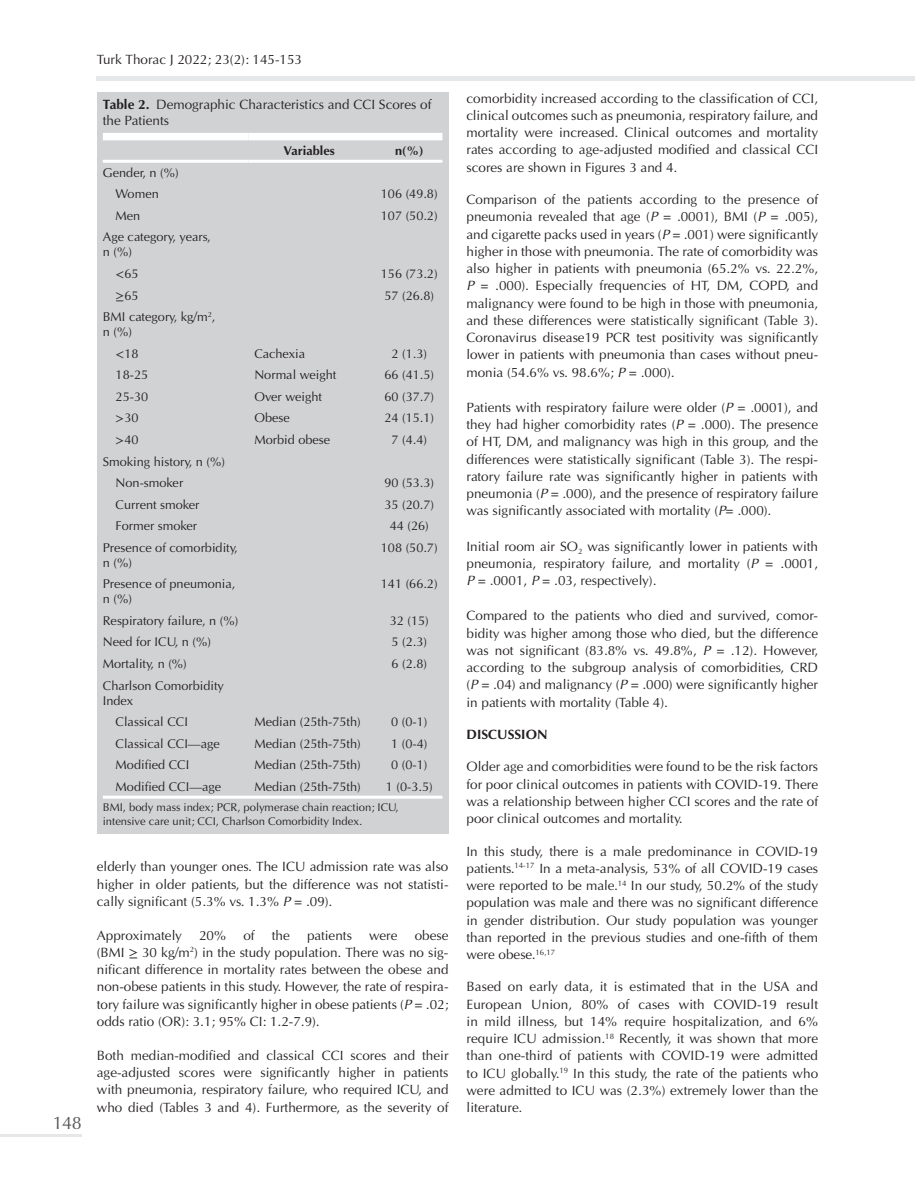
<style>
.page{position:relative;width:915px;height:1191px;background:#fff}
.page>*{position:absolute;margin:0;border:0;box-sizing:border-box;transform-origin:0 0}
.t1{font:18px "Optima Normal Tr";color:#57585a}
.t2{font:13.5px/17.2px "Optima Normal Tr";color:#231f20;text-align:justify}
.t3{font:13.5px "Optima Bold Tr";color:#231f20}
.t4{font:12.75px/15px "Optima Normal Tr";color:#231f20}
.t5{font:12.75px "Optima Bold Tr";color:#231f20}
.t6{font:11.25px/14.2px "Optima Normal Tr";color:#231f20}
.s1{font-family:"Optima Bold Tr"}
.s2{font-family:"STIX General"}
.s3{font-family:"Optima Italic Tr"}
</style>
<div class="page">
<hr style="left:97px;top:77px;width:817px;height:4px;background:#e6e7e9">
<hr style="left:0;top:1134px;width:82px;height:2px;background:#e6e7e9">
<div style="left:97px;top:92px;width:351px;height:742px;background:#d1d2d4"></div>
<hr style="left:103px;top:795px;width:339px;height:3px;background:#fff">
<div style="left:103px;top:133px;width:145px;height:7px;background:#fff"></div>
<hr style="left:103px;top:160px;width:145px;height:3px;background:#fff">
<div style="left:248px;top:133px;width:122px;height:7px;background:#fff"></div>
<hr style="left:248px;top:160px;width:122px;height:3px;background:#fff">
<div style="left:370px;top:133px;width:72px;height:7px;background:#fff"></div>
<hr style="left:370px;top:160px;width:72px;height:3px;background:#fff">
<h1 class="t1" style="left:53px;top:1112px;width:30px">148</h1>
<p class="t2" style="left:97px;top:51px;width:207px">Turk Thorac J 2022; 23(2): 145-153</p>
<p class="t2" style="left:103px;top:96px;width:330px;line-height:16.2px"><span class="s1">Table 2.</span> Demographic Characteristics and CCI Scores of the Patients</p>
<p class="t5" style="left:283px;top:143px;width:53px">Variables</p>
<p class="t5" style="left:395px;top:143px;width:30px">n(%)</p>
<p class="t4" style="left:103px;top:162px;width:77px;line-height:21.6px;text-align:center">Gender, n (%)<br>Women</p>
<p class="t4" style="left:381px;top:187px;width:58px">106 (49.8)</p>
<p class="t4" style="left:115px;top:208px;width:26px">Men</p>
<p class="t4" style="left:381px;top:208px;width:58px">107 (50.2)</p>
<p class="t4" style="left:103px;top:230px;width:109px">Age category, years, n (%)</p>
<p class="t4" style="left:115px;top:266px;width:24px"><span class="s2">&lt;</span>65</p>
<p class="t4" style="left:381px;top:266px;width:58px">156 (73.2)</p>
<p class="t4" style="left:115px;top:288px;width:24px"><span class="s2">≥</span>65</p>
<p class="t4" style="left:384px;top:288px;width:51px">57 (26.8)</p>
<p class="t4" style="left:103px;top:309px;width:114px">BMI category, kg/m<sup>2</sup>, n (%)</p>
<p class="t4" style="left:116px;top:346px;width:24px"><span class="s2">&lt;</span>18</p>
<p class="t4" style="left:254px;top:346px;width:52px">Cachexia</p>
<p class="t4" style="left:391px;top:346px;width:37px">2 (1.3)</p>
<p class="t4" style="left:116px;top:367px;width:34px">18-25</p>
<p class="t4" style="left:254px;top:367px;width:84px">Normal weight</p>
<p class="t4" style="left:384px;top:367px;width:51px">66 (41.5)</p>
<p class="t4" style="left:116px;top:389px;width:34px">25-30</p>
<p class="t4" style="left:254px;top:389px;width:69px">Over weight</p>
<p class="t4" style="left:384px;top:389px;width:51px">60 (37.7)</p>
<p class="t4" style="left:116px;top:410px;width:24px"><span class="s2">&gt;</span>30</p>
<p class="t4" style="left:254px;top:410px;width:37px">Obese</p>
<p class="t4" style="left:384px;top:410px;width:51px">24 (15.1)</p>
<p class="t4" style="left:116px;top:432px;width:24px"><span class="s2">&gt;</span>40</p>
<p class="t4" style="left:254px;top:432px;width:77px">Morbid obese</p>
<p class="t4" style="left:391px;top:432px;width:37px">7 (4.4)</p>
<p class="t4" style="left:116px;top:450px;width:111px;line-height:21.6px;text-indent:-13px">Smoking history, n (%)<br>Non-smoker</p>
<p class="t4" style="left:384px;top:475px;width:51px">90 (53.3)</p>
<p class="t4" style="left:116px;top:497px;width:85px">Current smoker</p>
<p class="t4" style="left:384px;top:497px;width:51px">35 (20.7)</p>
<p class="t4" style="left:116px;top:518px;width:83px">Former smoker</p>
<p class="t4" style="left:389px;top:518px;width:40px">44 (26)</p>
<p class="t4" style="left:103px;top:540px;width:136px">Presence of comorbidity, n (%)</p>
<p class="t4" style="left:381px;top:540px;width:58px">108 (50.7)</p>
<p class="t4" style="left:103px;top:576px;width:134px">Presence of pneumonia, n (%)</p>
<p class="t4" style="left:381px;top:576px;width:58px">141 (66.2)</p>
<p class="t4" style="left:103px;top:613px;width:137px">Respiratory failure, n (%)</p>
<p class="t4" style="left:389px;top:613px;width:40px">32 (15)</p>
<p class="t4" style="left:103px;top:634px;width:110px">Need for ICU, n (%)</p>
<p class="t4" style="left:391px;top:634px;width:37px">5 (2.3)</p>
<p class="t4" style="left:103px;top:656px;width:85px">Mortality, n (%)</p>
<p class="t4" style="left:391px;top:656px;width:37px">6 (2.8)</p>
<p class="t4" style="left:103px;top:677px;width:123px">Charlson Comorbidity<br>Index</p>
<p class="t4" style="left:116px;top:714px;width:74px">Classical CCI</p>
<p class="t4" style="left:254px;top:714px;width:108px">Median (25th-75th)</p>
<p class="t4" style="left:391px;top:714px;width:38px">0 (0-1)</p>
<p class="t4" style="left:116px;top:736px;width:106px">Classical CCI—age</p>
<p class="t4" style="left:254px;top:736px;width:108px">Median (25th-75th)</p>
<p class="t4" style="left:391px;top:736px;width:38px">1 (0-4)</p>
<p class="t4" style="left:116px;top:757px;width:75px">Modified CCI</p>
<p class="t4" style="left:254px;top:757px;width:108px">Median (25th-75th)</p>
<p class="t4" style="left:391px;top:757px;width:38px">0 (0-1)</p>
<p class="t4" style="left:116px;top:779px;width:107px">Modified CCI—age</p>
<p class="t4" style="left:254px;top:779px;width:108px">Median (25th-75th)</p>
<p class="t4" style="left:385px;top:779px;width:48px">1 (0-3.5)</p>
<p class="t6" style="left:103px;top:800px;width:297px">BMI, body mass index; PCR, polymerase chain reaction; ICU, intensive care unit; CCI, Charlson Comorbidity Index.</p>
<p class="t2" style="left:97px;top:858px;width:353px">elderly than younger ones. The ICU admission rate was also higher in older patients, but the difference was not statisti&shy;cally significant (5.3% vs. 1.3% <span class="s3">P</span> = .09).</p>
<p class="t2" style="left:97px;top:926px;width:87px">Approximately</p>
<p class="t2" style="left:199px;top:926px;width:29px">20%</p>
<p class="t2" style="left:243px;top:926px;width:13px">of</p>
<p class="t2" style="left:272px;top:926px;width:20px">the</p>
<p class="t2" style="left:307px;top:926px;width:46px">patients</p>
<p class="t2" style="left:369px;top:926px;width:30px">were</p>
<p class="t2" style="left:97px;top:926px;width:353px;text-indent:318px">obese (BMI <span class="s2">≥</span> 30 kg/m<sup>2</sup>) in the study population. There was no sig&shy;nificant difference in mortality rates between the obese and non-obese patients in this study. However, the rate of respira&shy;tory failure was significantly higher in obese patients (<span class="s3">P</span> = .02; odds ratio (OR): 3.1; 95% CI: 1.2-7.9).</p>
<p class="t2" style="left:97px;top:1046px;width:353px">Both median-modified and classical CCI scores and their age-adjusted scores were significantly higher in patients with pneumonia, respiratory failure, who required ICU, and who died (Tables 3 and 4). Furthermore, as the severity of</p>
<p class="t2" style="left:466px;top:89px;width:353px">comorbidity increased according to the classification of CCI, clinical outcomes such as pneumonia, respiratory failure, and mortality were increased. Clinical outcomes and mortality rates according to age-adjusted modified and classical CCI scores are shown in Figures 3 and 4.</p>
<p class="t2" style="left:466px;top:191px;width:353px">Comparison of the patients according to the presence of pneumonia revealed that age (<span class="s3">P</span> = .0001), BMI (<span class="s3">P</span> = .005), and cigarette packs used in years (<span class="s3">P</span> = .001) were significantly higher in those with pneumonia. The rate of comorbidity was also higher in patients with pneumonia (65.2% vs. 22.2%, <span class="s3">P</span> = .000). Especially frequencies of HT, DM, COPD, and malignancy were found to be high in those with pneumonia, and these differences were statistically significant (Table 3).<br>Coronavirus disease19 PCR test positivity was significantly lower in patients with pneumonia than cases without pneu&shy;monia (54.6% vs. 98.6%; <span class="s3">P</span> = .000).</p>
<p class="t2" style="left:466px;top:399px;width:353px">Patients with respiratory failure were older (<span class="s3">P</span> = .0001), and they had higher comorbidity rates (<span class="s3">P</span> = .000). The presence of HT, DM, and malignancy was high in this group, and the differences were statistically significant (Table 3). The respi&shy;ratory failure rate was significantly higher in patients with pneumonia (<span class="s3">P</span> = .000), and the presence of respiratory failure was significantly associated with mortality (<span class="s3">P</span>= .000).</p>
<p class="t2" style="left:466px;top:537px;width:353px">Initial room air SO<sub>2</sub> was significantly lower in patients with pneumonia, respiratory failure, and mortality (<span class="s3">P</span> = .0001, <span class="s3">P</span> = .0001, <span class="s3">P</span> = .03, respectively).</p>
<p class="t2" style="left:466px;top:607px;width:353px">Compared to the patients who died and survived, comor&shy;bidity was higher among those who died, but the difference was not significant (83.8% vs. 49.8%, <span class="s3">P</span> = .12). However, according to the subgroup analysis of comorbidities, CRD (<span class="s3">P</span> = .04) and malignancy (<span class="s3">P</span> = .000) were significantly higher in patients with mortality (Table 4).</p>
<p class="t3" style="left:466px;top:726px;width:82px">DISCUSSION</p>
<p class="t2" style="left:466px;top:758px;width:353px">Older age and comorbidities were found to be the risk factors for poor clinical outcomes in patients with COVID-19. There was a relationship between higher CCI scores and the rate of poor clinical outcomes and mortality.</p>
<p class="t2" style="left:466px;top:842px;width:353px">In this study, there is a male predominance in COVID-19 patients.<sup>14-17</sup> In a meta-analysis, 53% of all COVID-19 cases were reported to be male.<sup>14</sup> In our study, 50.2% of the study population was male and there was no significant difference in gender distribution. Our study population was younger than reported in the previous studies and one-fifth of them were obese.<sup>16,17</sup></p>
<p class="t2" style="left:466px;top:978px;width:353px">Based on early data, it is estimated that in the USA and European Union, 80% of cases with COVID-19 result in mild illness, but 14% require hospitalization, and 6% require ICU admission.<sup>18</sup> Recently, it was shown that more than one-third of patients with COVID-19 were admitted to ICU globally.<sup>19</sup> In this study, the rate of the patients who were admitted to ICU was (2.3%) extremely lower than the literature.</p>
</div>
